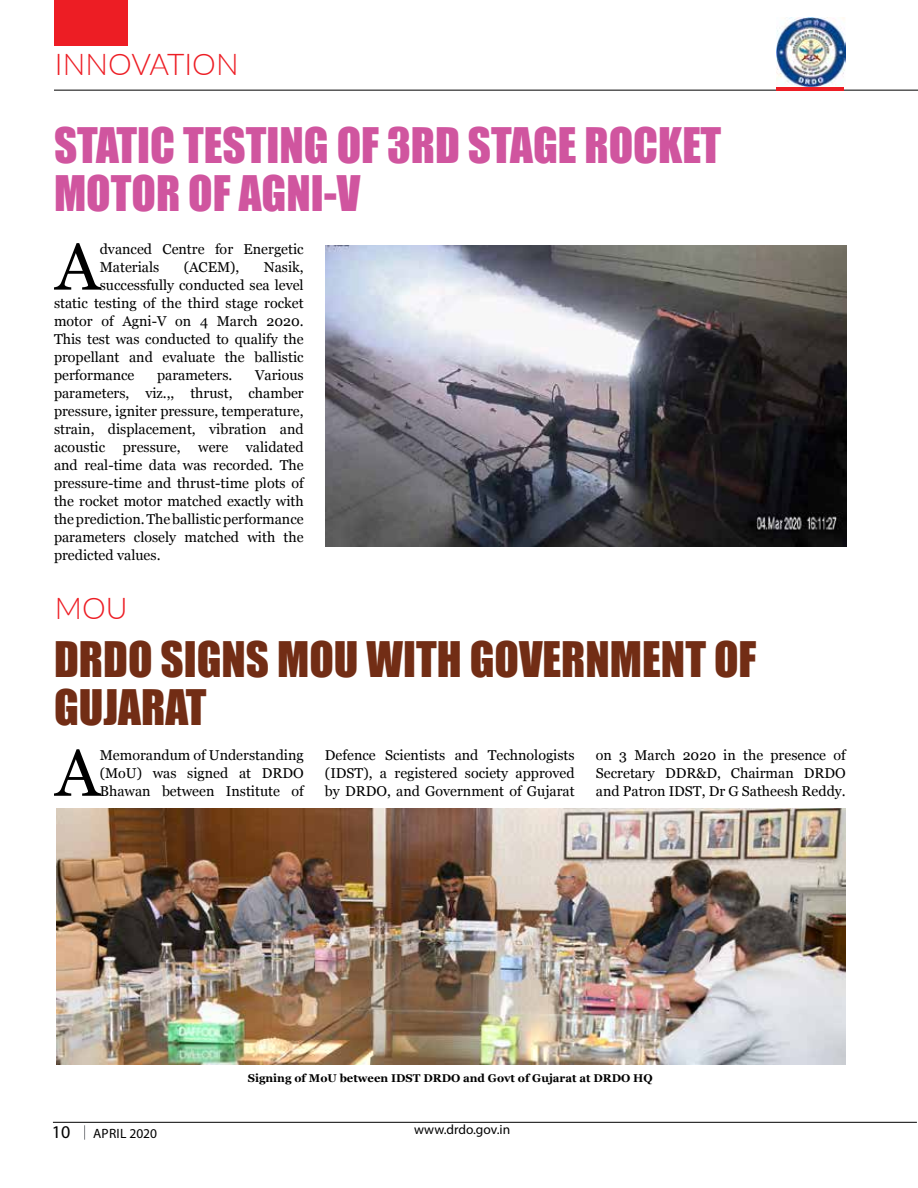
<style>
.page{position:relative;width:918px;height:1188px;background:#fff}
.page>*{position:absolute;margin:0;border:0;box-sizing:border-box;transform-origin:0 0}
.t1{font:66.15px "Georgia";color:#000}
.t2{font:45px "Impact";color:#d0559f}
.t3{font:45px/48px "Impact";color:#722d15}
.t4{font:300 30px "Lato";color:#ed1d24}
.t5{font:18px "Myriad Pro";color:#000}
.t6{font:14.25px/18px "Georgia";color:#000;text-align:justify}
.t7{font:13.5px "Myriad Pro";color:#000}
.t8{font:13.5px "Myriad Pro";letter-spacing:.02em;color:#000}
.t9{font:700 11.25px "Georgia";color:#000}
</style>
<div class="page">
<hr style="left:54px;top:90px;width:864px;height:1px;background:#000">
<div style="left:54px;top:0;width:74px;height:46px;background:#ed1d24"></div>
<hr style="left:53px;top:1122px;width:864px;height:1px;background:#000">
<svg style="left:84px;top:1125px;width:1px;height:15px"></svg>
<img style="left:777px;top:18px;width:69px;height:68px">
<hr style="left:776px;top:87px;width:68px;height:3px;background:#ed1d24">
<img style="left:326px;top:245px;width:521px;height:301px">
<img style="left:56px;top:809px;width:790px;height:256px">
<h3 class="t4" style="left:55px;top:43px;width:185px">INNOVATION</h3>
<h2 class="t2" style="left:54px;top:111px;width:22px">STAT</h2>
<h2 class="t2" style="left:137px;top:111px;width:578px">IC TESTING OF 3RD STAGE ROCKET</h2>
<h2 class="t2" style="left:54px;top:159px;width:56px">MOTOR</h2>
<h2 class="t2" style="left:188px;top:159px;width:174px">OF AGNI-V</h2>
<h1 class="t1" style="left:55px;top:229px;width:46px">A</h1>
<p class="t6" style="left:100px;top:240px;width:205px">dvanced Centre for Energetic<br>Materials</p>
<p class="t6" style="left:184px;top:258px;width:57px">(ACEM),</p>
<p class="t6" style="left:264px;top:258px;width:41px">Nasik,</p>
<p class="t6" style="left:100px;top:276px;width:205px">successfully conducted sea level</p>
<p class="t6" style="left:54px;top:294px;width:251px">static testing of the third stage rocket</p>
<p class="t6" style="left:54px;top:312px;width:251px">motor of Agni-V on 4 March 2020.</p>
<p class="t6" style="left:54px;top:330px;width:251px">This test was conducted to qualify the</p>
<p class="t6" style="left:54px;top:348px;width:251px">propellant and evaluate the ballistic</p>
<p class="t6" style="left:54px;top:366px;width:82px">performance</p>
<p class="t6" style="left:157px;top:366px;width:77px">parameters.</p>
<p class="t6" style="left:54px;top:366px;width:251px;text-indent:201px">Various parameters, viz.,, thrust, chamber pressure, igniter pressure, temperature, strain, displacement, vibration and acoustic pressure, were validated and real-time data was recorded. The pressure-time and thrust-time plots of the rocket motor matched exactly with the prediction. The ballistic performance parameters closely matched with the predicted values.</p>
<h3 class="t4" style="left:55px;top:588px;width:74px">MOU</h3>
<h2 class="t3" style="left:54px;top:634px;width:704px">DRDO SIGNS MOU WITH GOVERNMENT OF<br>GUJARAT</h2>
<h1 class="t1" style="left:55px;top:735px;width:46px">A</h1>
<p class="t6" style="left:100px;top:746px;width:205px">Memorandum of Understanding (MoU) was signed at DRDO Bhawan between Institute of</p>
<p class="t6" style="left:325px;top:746px;width:251px">Defence Scientists and Technologists (IDST), a registered society approved by DRDO, and Government of Gujarat</p>
<p class="t6" style="left:596px;top:746px;width:251px">on 3 March 2020 in the presence of Secretary DDR&amp;D, Chairman DRDO and Patron IDST, Dr G Satheesh Reddy.</p>
<p class="t9" style="left:248px;top:1071px;width:407px">Signing of MoU between IDST DRDO and Govt of Gujarat at DRDO HQ</p>
<p class="t5" style="left:52px;top:1121px;width:20px">10</p>
<p class="t7" style="left:414px;top:1121px;width:98px">www.drdo.gov.in</p>
<p class="t8" style="left:93px;top:1125px;width:66px">APRIL 2020</p>
</div>
